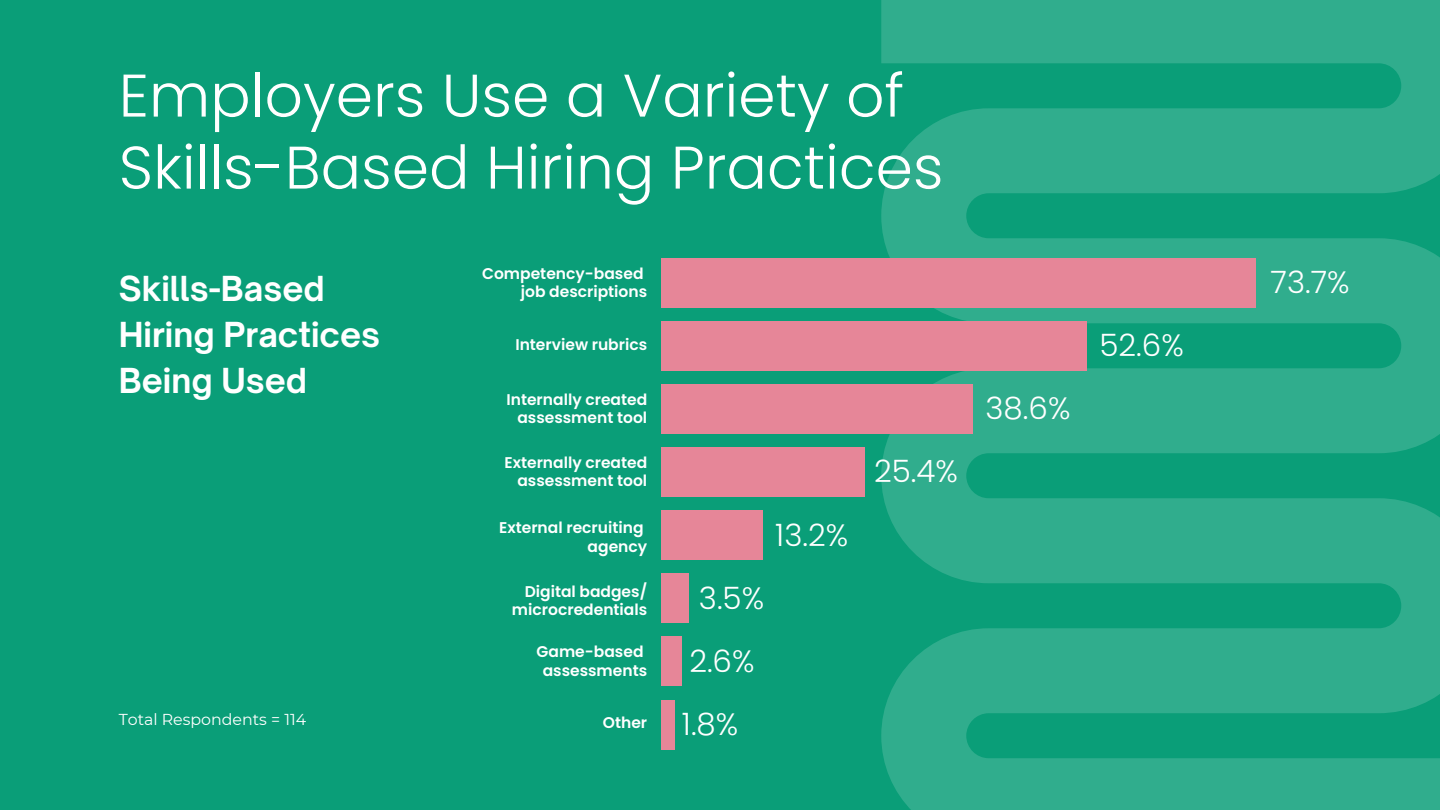
<style>
.page{position:relative;width:1440px;height:810px;background:#0a9e78}
.page>*{position:absolute;margin:0;border:0;box-sizing:border-box;transform-origin:0 0}
.t1{font:300 60px/72px "Poppins";color:#fff}
.t2{font:700 33px/45.8px "Open Sauce One";color:#fff}
.t3{font:300 30.9px "Poppins";color:#fff}
.t4{font:15.8px "Montserrat";color:#fff}
.t5{font:600 15.5px/18.3px "Poppins";color:#fff;text-align:right}
</style>
<div class="page">
<svg style="left:881px;top:0;width:559px;height:810px;fill:#30ad8d"></svg>
<div style="left:661px;top:258px;width:595px;height:49px;background:#e68698"></div>
<div style="left:661px;top:321px;width:426px;height:49px;background:#e68698"></div>
<div style="left:661px;top:384px;width:312px;height:50px;background:#e68698"></div>
<div style="left:661px;top:447px;width:204px;height:50px;background:#e68698"></div>
<div style="left:661px;top:511px;width:102px;height:49px;background:#e68698"></div>
<div style="left:661px;top:637px;width:21px;height:49px;background:#e68698"></div>
<div style="left:661px;top:574px;width:28px;height:49px;background:#e68698"></div>
<div style="left:661px;top:700px;width:14px;height:49px;background:#e68698"></div>
<p class="t1" style="left:119px;top:60px;width:826px">Employers Use a Variety of<br>Skills-Based Hiring Practices</p>
<h3 class="t2" style="left:119px;top:266px;width:263px">Skills-Based<br>Hiring Practices<br>Being Used</h3>
<h3 class="t4" style="left:119px;top:709px;width:189px">Total Respondents = 114</h3>
<h3 class="t5" style="left:482px;top:264px;width:167px">Competency-based job descriptions</h3>
<h4 class="t5" style="left:515px;top:335px;width:133px">Interview rubrics</h4>
<h1 class="t3" style="left:1100px;top:324px;width:86px">52.6%</h1>
<h2 class="t3" style="left:986px;top:387px;width:86px">38.6%</h2>
<h4 class="t5" style="left:507px;top:390px;width:142px">Internally created assessment tool</h4>
<h4 class="t5" style="left:504px;top:453px;width:144px">Externally created assessment tool</h4>
<h4 class="t5" style="left:499px;top:519px;width:150px">External recruiting agency</h4>
<h3 class="t3" style="left:775px;top:513px;width:74px">13.2%</h3>
<h4 class="t5" style="left:512px;top:582px;width:137px">Digital badges/ microcredentials</h4>
<h3 class="t3" style="left:699px;top:576px;width:67px">3.5%</h3>
<h4 class="t5" style="left:537px;top:643px;width:112px;text-align:center">Game-based assessments</h4>
<h3 class="t3" style="left:689px;top:639px;width:67px">2.6%</h3>
<p class="t5" style="left:603px;top:714px;width:46px">Other</p>
<h3 class="t3" style="left:682px;top:703px;width:58px">1.8%</h3>
<h4 class="t3" style="left:874px;top:450px;width:85px">25.4%</h4>
<h3 class="t3" style="left:1271px;top:261px;width:81px">73.7%</h3>
</div>
